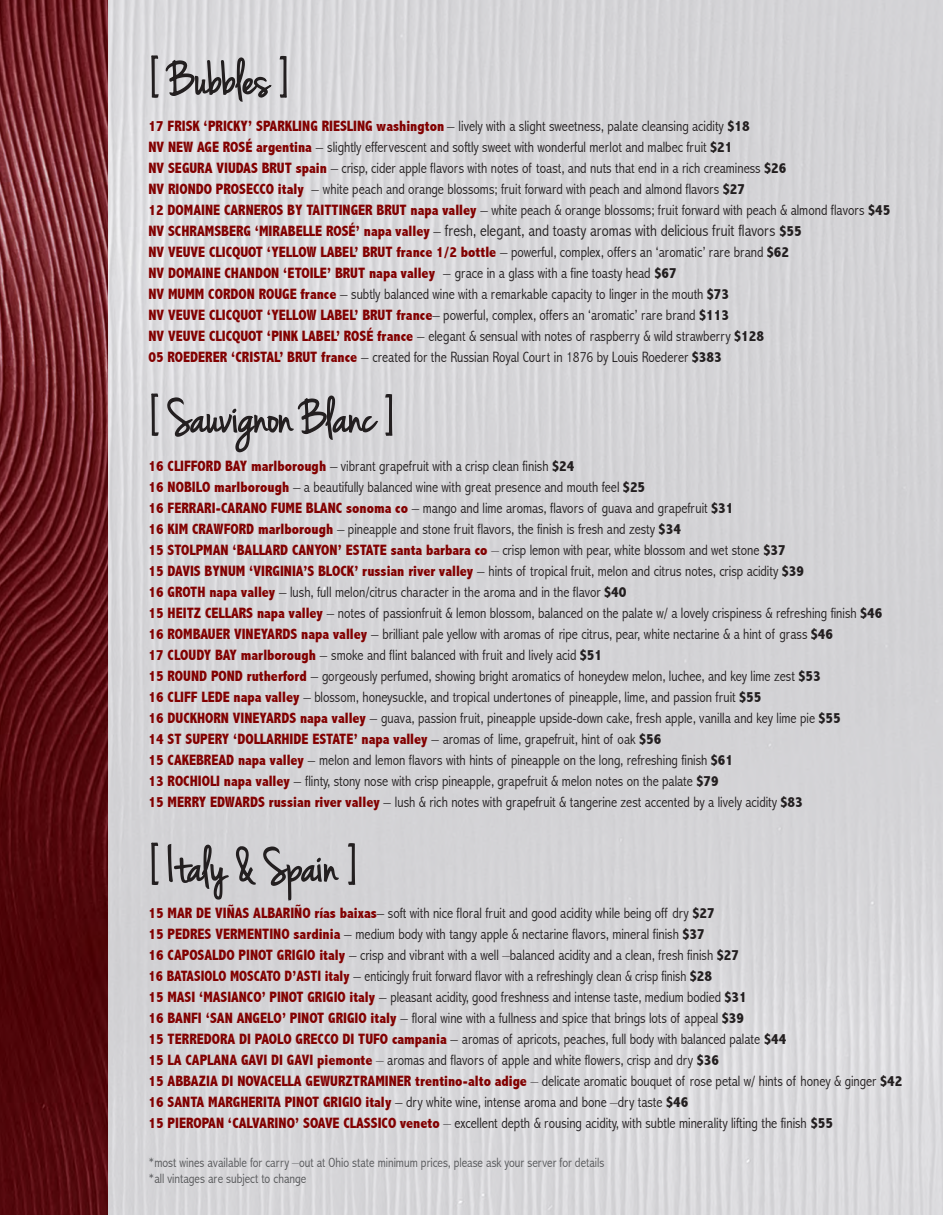
<style>
.page{position:relative;width:945px;height:1215px;background:#fff}
.page>*{position:absolute;margin:0;border:0;box-sizing:border-box;transform-origin:0 0}
.t1{font:51px "Jenna Sue";color:#231f20}
.t2{font:300 condensed 16.5px "Abadi";color:#231f20}
.t3{font:300 condensed 15px "Abadi";color:#231f20}
.t4{font:800 condensed 15px "Abadi";color:#820101}
.t5{font:300 condensed 15px "Abadi";color:#231f20;scale:.96 1}
.t6{font:300 condensed 13.5px "Abadi";color:#57585a}
.s1{font-weight:800;color:#820101}
.s2{font-family:"Apple Garamond";font-stretch:normal}
.s3{font-weight:800}
.s4{font-weight:800;font-size:15px;color:#820101}
.s5{font-family:"Apple Garamond";font-stretch:normal;font-size:15px}
.s6{font-weight:800;font-size:15px}
.s7{font-family:"Apple Garamond";font-weight:300;font-stretch:normal;color:#231f20}
.s8{font-weight:300;color:#231f20}
.s9{color:#231f20}
</style>
<div class="page">
<img style="left:108px;top:0;width:834px;height:1215px">
<svg style="left:151px;top:55px;width:121px;height:48px;background:#adabae"></svg>
<svg style="left:279px;top:55px;width:9px;height:43px"></svg>
<svg style="left:151px;top:393px;width:9px;height:44px"></svg>
<svg style="left:166px;top:393px;width:227px;height:88px;background:#c3c2c4"></svg>
<svg style="left:151px;top:842px;width:9px;height:44px"></svg>
<svg style="left:166px;top:843px;width:174px;height:64px;background:#b4b3b6"></svg>
<svg style="left:347px;top:842px;width:9px;height:44px"></svg>
<img style="left:0;top:0;width:108px;height:1215px">
<p class="t1" style="left:148px;top:50px;width:143px">[ Bubbles ]</p>
<p class="t3" style="left:148px;top:118px;width:603px"><span class="s1">17 FRISK ‘PRICKY’ SPARKLING RIESLING washington</span> <span class="s2">–</span> lively with a slight sweetness, palate cleansing acidity <span class="s3">$18</span></p>
<p class="t3" style="left:148px;top:139px;width:586px"><span class="s1">NV NEW AGE ROSÉ argentina</span> <span class="s2">–</span> slightly effervescent and softly sweet with wonderful merlot and malbec fruit <span class="s3">$21</span></p>
<p class="t3" style="left:148px;top:160px;width:640px"><span class="s1">NV SEGURA VIUDAS BRUT spain</span> <span class="s2">–</span> crisp, cider apple flavors with notes of toast, and nuts that end in a rich creaminess <span class="s3">$26</span></p>
<p class="t3" style="left:148px;top:181px;width:598px"><span class="s1">NV RIONDO PROSECCO italy</span> <span class="s2">–</span> white peach and orange blossoms; fruit forward with peach and almond flavors <span class="s3">$27</span></p>
<p class="t3" style="left:148px;top:202px;width:744px"><span class="s1">12 DOMAINE CARNEROS BY TAITTINGER BRUT napa valley</span> <span class="s2">–</span> white peach &amp; orange blossoms; fruit forward with peach &amp; almond flavors <span class="s3">$45</span></p>
<p class="t2" style="left:148px;top:221px;width:655px"><span class="s4">NV SCHRAMSBERG ‘MIRABELLE ROSÉ’ napa valley</span> <span class="s5">–</span> fresh, elegant, and toasty aromas with delicious fruit flavors <span class="s6">$55</span></p>
<p class="t4" style="left:148px;top:244px;width:642px">NV VEUVE CLICQUOT ‘YELLOW LABEL’ BRUT france 1/2 bottle <span class="s7">–</span> <span class="s8">powerful, complex, offers an ‘aromatic’ rare brand</span> <span class="s9">$62</span></p>
<p class="t4" style="left:148px;top:265px;width:530px">NV DOMAINE CHANDON ‘ETOILE’ BRUT napa valley <span class="s7">–</span> <span class="s8">grace in a glass with a fine toasty head</span> <span class="s9">$67</span></p>
<p class="t3" style="left:149px;top:286px;width:582px"><span class="s1">NV MUMM CORDON ROUGE france</span> <span class="s2">–</span> subtly balanced wine with a remarkable capacity to linger in the mouth <span class="s3">$73</span></p>
<p class="t3" style="left:149px;top:307px;width:582px"><span class="s1">NV VEUVE CLICQUOT ‘YELLOW LABEL’ BRUT france</span><span class="s2">–</span> powerful, complex, offers an ‘aromatic’ rare brand <span class="s3">$113</span></p>
<p class="t3" style="left:149px;top:328px;width:617px"><span class="s1">NV VEUVE CLICQUOT ‘PINK LABEL’ ROSÉ france</span> <span class="s2">–</span> elegant &amp; sensual with notes of raspberry &amp; wild strawberry <span class="s3">$128</span></p>
<p class="t3" style="left:149px;top:349px;width:575px"><span class="s1">05 ROEDERER ‘CRISTAL’ BRUT france</span> <span class="s2">–</span> created for the Russian Royal Court in 1876 by Louis Roederer <span class="s3">$383</span></p>
<p class="t1" style="left:148px;top:388px;width:249px">[ Sauvignon Blanc ]</p>
<p class="t3" style="left:148px;top:457px;width:427px"><span class="s1">16 CLIFFORD BAY marlborough</span> <span class="s2">–</span> vibrant grapefruit with a crisp clean finish <span class="s3">$24</span></p>
<p class="t3" style="left:148px;top:478px;width:498px"><span class="s1">16 NOBILO marlborough</span> <span class="s2">–</span> a beautifully balanced wine with great presence and mouth feel <span class="s3">$25</span></p>
<p class="t3" style="left:148px;top:499px;width:587px"><span class="s1">16 FERRARI-CARANO FUME BLANC sonoma co</span> <span class="s2">–</span> mango and lime aromas, flavors of guava and grapefruit <span class="s3">$31</span></p>
<p class="t3" style="left:148px;top:520px;width:534px"><span class="s1">16 KIM CRAWFORD marlborough</span> <span class="s2">–</span> pineapple and stone fruit flavors, the finish is fresh and zesty <span class="s3">$34</span></p>
<p class="t4" style="left:148px;top:541px;width:639px">15 STOLPMAN ‘BALLARD CANYON’ ESTATE santa barbara co <span class="s8">– crisp lemon with pear, white blossom and wet stone</span> <span class="s9">$37</span></p>
<p class="t3" style="left:148px;top:562px;width:657px"><span class="s1">15 DAVIS BYNUM ‘VIRGINIA’S BLOCK’ russian river valley</span> <span class="s2">–</span> hints of tropical fruit, melon and citrus notes, crisp acidity <span class="s3">$39</span></p>
<p class="t3" style="left:148px;top:583px;width:479px"><span class="s1">16 GROTH napa valley</span> <span class="s2">–</span> lush, full melon/citrus character in the aroma and in the flavor <span class="s3">$40</span></p>
<p class="t3" style="left:148px;top:604px;width:736px"><span class="s1">15 HEITZ CELLARS napa valley</span> <span class="s2">–</span> notes of passionfruit &amp; lemon blossom, balanced on the palate w/ a lovely crispiness &amp; refreshing finish <span class="s3">$46</span></p>
<p class="t3" style="left:148px;top:625px;width:686px"><span class="s1">16 ROMBAUER VINEYARDS napa valley</span> <span class="s2">–</span> brilliant pale yellow with aromas of ripe citrus, pear, white nectarine &amp; a hint of grass <span class="s3">$46</span></p>
<p class="t3" style="left:148px;top:646px;width:455px"><span class="s1">17 CLOUDY BAY marlborough</span> <span class="s2">–</span> smoke and flint balanced with fruit and lively acid <span class="s3">$51</span></p>
<p class="t3" style="left:148px;top:667px;width:674px"><span class="s1">15 ROUND POND rutherford</span> <span class="s2">–</span> gorgeously perfumed, showing bright aromatics of honeydew melon, luchee, and key lime zest <span class="s3">$53</span></p>
<p class="t3" style="left:148px;top:688px;width:615px"><span class="s1">16 CLIFF LEDE napa valley</span> <span class="s2">–</span> blossom, honeysuckle, and tropical undertones of pineapple, lime, and passion fruit <span class="s3">$55</span></p>
<p class="t3" style="left:149px;top:709px;width:694px"><span class="s1">16 DUCKHORN VINEYARDS napa valley</span> <span class="s2">–</span> guava, passion fruit, pineapple upside-down cake, fresh apple, vanilla and key lime pie <span class="s3">$55</span></p>
<p class="t4" style="left:149px;top:730px;width:514px">14 ST SUPERY ‘DOLLARHIDE ESTATE’ napa valley <span class="s7">–</span> <span class="s8">aromas of lime, grapefruit, hint of oak</span> <span class="s9">$56</span></p>
<p class="t3" style="left:149px;top:751px;width:586px"><span class="s1">15 CAKEBREAD napa valley</span> <span class="s2">–</span> melon and lemon flavors with hints of pineapple on the long, refreshing finish <span class="s3">$61</span></p>
<p class="t3" style="left:149px;top:772px;width:572px"><span class="s1">13 ROCHIOLI napa valley</span> <span class="s2">–</span> flinty, stony nose with crisp pineapple, grapefruit &amp; melon notes on the palate <span class="s3">$79</span></p>
<p class="t3" style="left:149px;top:793px;width:656px"><span class="s1">15 MERRY EDWARDS russian river valley</span> <span class="s2">–</span> lush &amp; rich notes with grapefruit &amp; tangerine zest accented by a lively acidity <span class="s3">$83</span></p>
<p class="t1" style="left:148px;top:837px;width:211px">[ Italy &amp; Spain ]</p>
<p class="t3" style="left:148px;top:905px;width:568px"><span class="s1">15 MAR DE VIÑAS ALBARIÑO rías baixas</span><span class="s2">–</span> soft with nice floral fruit and good acidity while being off dry <span class="s3">$27</span></p>
<p class="t3" style="left:148px;top:926px;width:558px"><span class="s1">15 PEDRES VERMENTINO sardinia</span> <span class="s2">–</span> medium body with tangy apple &amp; nectarine flavors, mineral finish <span class="s3">$37</span></p>
<p class="t3" style="left:148px;top:947px;width:592px"><span class="s1">16 CAPOSALDO PINOT GRIGIO italy</span> <span class="s2">–</span> crisp and vibrant with a well –balanced acidity and a clean, fresh finish <span class="s3">$27</span></p>
<p class="t5" style="left:148px;top:968px;width:589px"><span class="s1">16 BATASIOLO MOSCATO D’ASTI italy</span> <span class="s2">–</span> enticingly fruit forward flavor with a refreshingly clean &amp; crisp finish <span class="s3">$28</span></p>
<p class="t3" style="left:148px;top:989px;width:600px"><span class="s1">15 MASI ‘MASIANCO’ PINOT GRIGIO italy</span> <span class="s2">–</span> pleasant acidity, good freshness and intense taste, medium bodied <span class="s3">$31</span></p>
<p class="t3" style="left:148px;top:1010px;width:597px"><span class="s1">16 BANFI ‘SAN ANGELO’ PINOT GRIGIO italy</span> <span class="s2">–</span> floral wine with a fullness and spice that brings lots of appeal <span class="s3">$39</span></p>
<p class="t3" style="left:148px;top:1031px;width:639px"><span class="s1">15 TERREDORA DI PAOLO GRECCO DI TUFO campania</span> <span class="s2">–</span> aromas of apricots, peaches, full body with balanced palate <span class="s3">$44</span></p>
<p class="t3" style="left:149px;top:1052px;width:572px"><span class="s1">15 LA CAPLANA GAVI DI GAVI piemonte</span> – aromas and flavors of apple and white flowers, crisp and dry <span class="s3">$36</span></p>
<p class="t3" style="left:149px;top:1073px;width:756px"><span class="s1">15 ABBAZIA DI NOVACELLA GEWURZTRAMINER trentino-alto adige</span> – delicate aromatic bouquet of rose petal w/ hints of honey &amp; ginger <span class="s3">$42</span></p>
<p class="t3" style="left:149px;top:1094px;width:541px"><span class="s1">16 SANTA MARGHERITA PINOT GRIGIO italy</span> <span class="s2">–</span> dry white wine, intense aroma and bone –dry taste <span class="s3">$46</span></p>
<p class="t3" style="left:149px;top:1115px;width:686px"><span class="s1">15 PIEROPAN ‘CALVARINO’ SOAVE CLASSICO veneto</span> – excellent depth &amp; rousing acidity, with subtle minerality lifting the finish <span class="s3">$55</span></p>
<p class="t6" style="left:148px;top:1154px;width:457px">*most wines available for carry –out at Ohio state minimum prices, please ask your server for details</p>
<p class="t6" style="left:148px;top:1170px;width:159px">*all vintages are subject to change</p>
</div>
